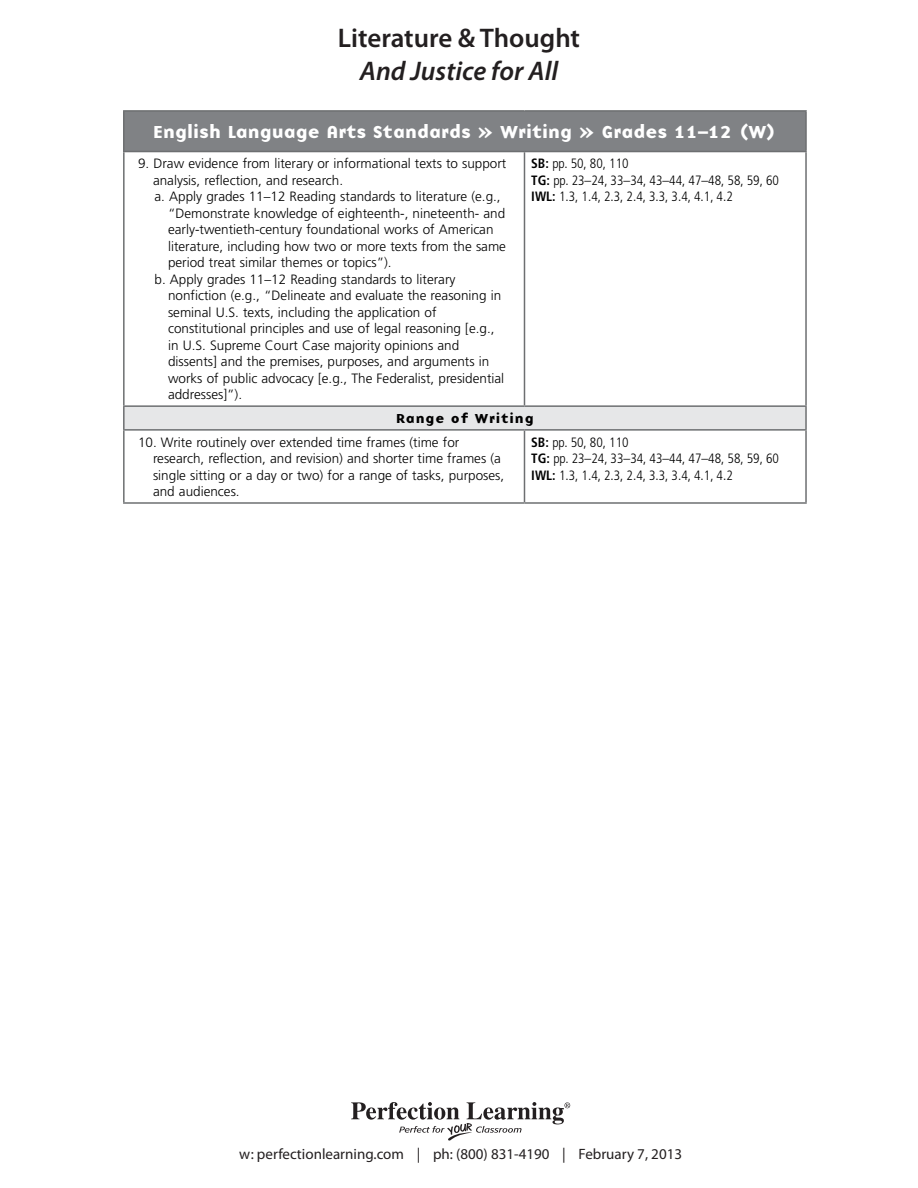
<style>
.page{position:relative;width:918px;height:1188px;background:#fff}
.page>*{position:absolute;margin:0;border:0;box-sizing:border-box;transform-origin:0 0}
.t1{font:600 27px "Myriad Pro";color:#231f20}
.t2{font:italic 600 27px "Myriad Pro";color:#231f20}
.t3{font:18px "Base Nine B";color:#fff}
.t4{font:15px "Myriad Pro";color:#231f20}
.t5{font:300 13.5px/16.5px "Frutiger";color:#000}
.t6{font:300 condensed 13.5px/16.5px "Frutiger";color:#000}
.t7{font:13.5px "Base Nine B";letter-spacing:.06em;color:#000}
.s1{font-weight:700}
</style>
<div class="page">
<div style="left:124px;top:111px;width:682px;height:41px;background:#808285"></div>
<div style="left:124px;top:406px;width:682px;height:24px;background:#e6e7e8"></div>
<hr style="left:805px;top:112px;width:2px;height:39px;background:#6d6f71">
<hr style="left:123px;top:152px;width:2px;height:253px;background:#6d6f71">
<hr style="left:524px;top:151px;width:283px;height:1px;background:#6d6f71">
<hr style="left:524px;top:152px;width:1px;height:253px;background:#6d6f71">
<hr style="left:805px;top:152px;width:2px;height:253px;background:#6d6f71">
<hr style="left:524px;top:405px;width:283px;height:2px;background:#6d6f71">
<hr style="left:805px;top:407px;width:2px;height:22px;background:#6d6f71">
<hr style="left:123px;top:431px;width:2px;height:71px;background:#6d6f71">
<hr style="left:524px;top:429px;width:283px;height:2px;background:#6d6f71">
<hr style="left:524px;top:431px;width:1px;height:71px;background:#6d6f71">
<hr style="left:805px;top:431px;width:2px;height:71px;background:#6d6f71">
<hr style="left:123px;top:502px;width:401px;height:2px;background:#6d6f71">
<hr style="left:524px;top:502px;width:283px;height:2px;background:#6d6f71">
<hr style="left:123px;top:110px;width:401px;height:2px;background:#6d6f71">
<hr style="left:123px;top:112px;width:2px;height:39px;background:#6d6f71">
<hr style="left:524px;top:110px;width:283px;height:2px;background:#6d6f71">
<hr style="left:123px;top:151px;width:401px;height:1px;background:#6d6f71">
<hr style="left:123px;top:405px;width:401px;height:2px;background:#6d6f71">
<hr style="left:123px;top:407px;width:2px;height:22px;background:#6d6f71">
<hr style="left:123px;top:429px;width:401px;height:2px;background:#6d6f71">
<svg style="left:351px;top:1102px;width:219px;height:39px"></svg>
<p class="t1" style="left:338px;top:21px;width:244px">Literature &amp; Thought</p>
<p class="t2" style="left:360px;top:53px;width:200px">And Justice for All</p>
<p class="t3" style="left:153px;top:118px;width:625px">English Language Arts Standards » Writing » Grades 11–12 (W)</p>
<p class="t5" style="left:138px;top:156px;width:370px">9. Draw evidence from literary or informational texts to support</p>
<p class="t5" style="left:153px;top:172px;width:192px">analysis, reflection, and research.</p>
<p class="t5" style="left:155px;top:189px;width:348px">a. Apply grades 11–12 Reading standards to literature (e.g.,</p>
<p class="t5" style="left:168px;top:205px;width:339px">“Demonstrate knowledge of eighteenth-, nineteenth- and</p>
<p class="t5" style="left:168px;top:222px;width:327px">early-twentieth-century foundational works of American</p>
<p class="t5" style="left:168px;top:238px;width:339px">literature, including how two or more texts from the same</p>
<p class="t5" style="left:168px;top:255px;width:225px">period treat similar themes or topics”).</p>
<p class="t5" style="left:155px;top:271px;width:302px">b. Apply grades 11–12 Reading standards to literary</p>
<p class="t5" style="left:168px;top:288px;width:335px">nonfiction (e.g., “Delineate and evaluate the reasoning in</p>
<p class="t5" style="left:168px;top:304px;width:270px">seminal U.S. texts, including the application of</p>
<p class="t5" style="left:168px;top:321px;width:328px">constitutional principles and use of legal reasoning [e.g.,</p>
<p class="t5" style="left:168px;top:337px;width:293px">in U.S. Supreme Court Case majority opinions and</p>
<p class="t5" style="left:168px;top:354px;width:323px">dissents] and the premises, purposes, and arguments in</p>
<p class="t5" style="left:168px;top:370px;width:338px">works of public advocacy [e.g., The Federalist, presidential</p>
<p class="t5" style="left:168px;top:387px;width:76px">addresses]”).</p>
<p class="t6" style="left:531px;top:156px;width:249px"><span class="s1">SB:</span> pp. 50, 80, 110<br><span class="s1">TG:</span> pp. 23–24, 33–34, 43–44, 47–48, 58, 59, 60<br><span class="s1">IWL:</span> 1.3, 1.4, 2.3, 2.4, 3.3, 3.4, 4.1, 4.2</p>
<p class="t7" style="left:396px;top:408px;width:139px">Range of Writing</p>
<p class="t5" style="left:153px;top:434px;width:353px;text-indent:-15px">10. Write routinely over extended time frames (time for research, reflection, and revision) and shorter time frames (a single sitting or a day or two) for a range of tasks, purposes, and audiences.</p>
<p class="t6" style="left:531px;top:434px;width:249px"><span class="s1">SB:</span> pp. 50, 80, 110<br><span class="s1">TG:</span> pp. 23–24, 33–34, 43–44, 47–48, 58, 59, 60<br><span class="s1">IWL:</span> 1.3, 1.4, 2.3, 2.4, 3.3, 3.4, 4.1, 4.2</p>
<p class="t4" style="left:239px;top:1144px;width:444px">w: perfectionlearning.com | ph: (800) 831-4190 | February 7, 2013</p>
</div>
